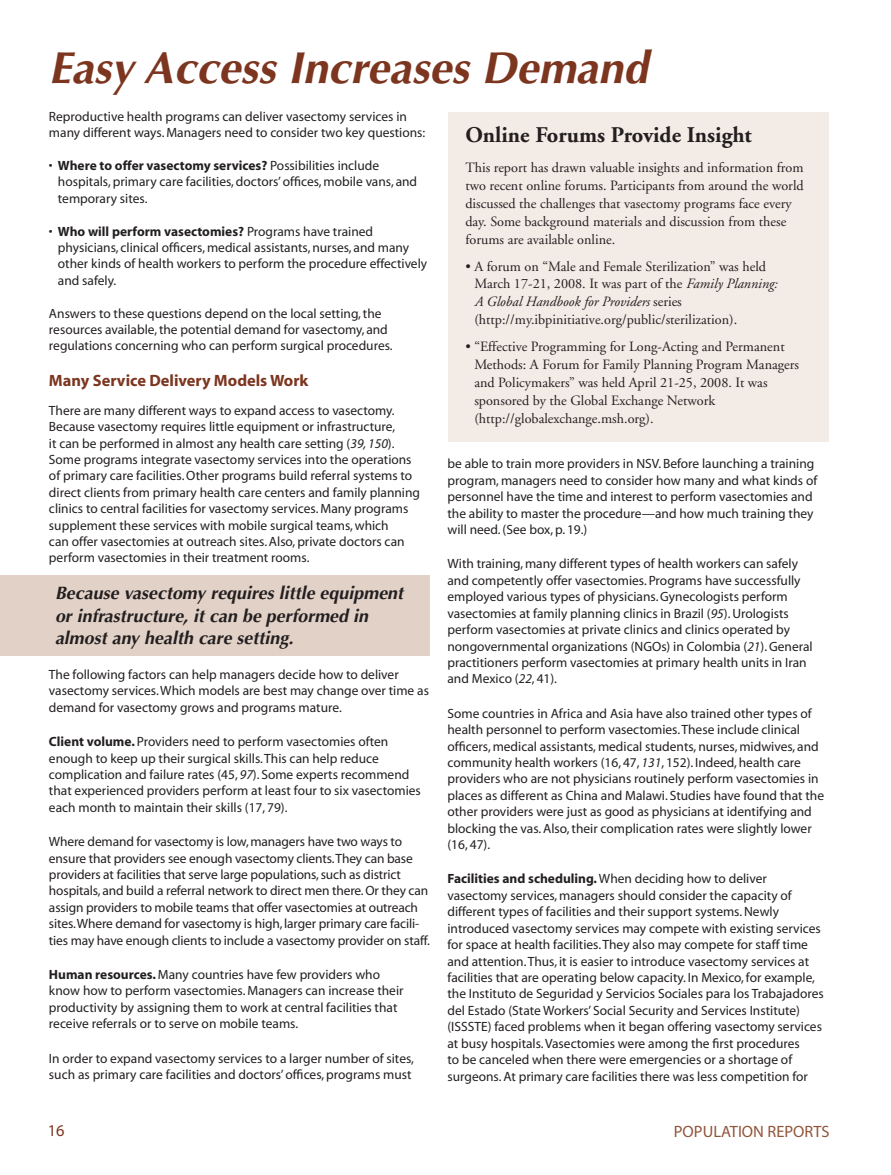
<style>
.page{position:relative;width:891px;height:1175px;background:#fff}
.page>*{position:absolute;margin:0;border:0;box-sizing:border-box;transform-origin:0 0}
.t1{font:italic 700 44.7px "Optima";color:#7c351f}
.t2{font:700 22.35px "Adobe Garamond";color:#231f20}
.t3{font:italic 700 17.85px/22.4px "Optima";color:#231f20}
.t4{font:700 16.35px "Myriad";color:#7c351f}
.t5{font:16.35px "Myriad";color:#91553a}
.t6{font:16.35px "Myriad";color:#7c351f}
.t7{font:14.25px/17.9px "Adobe Garamond";color:#231f20}
.t8{font:13.5px/16.4px "Myriad";color:#231f20}
.s1{font-weight:700}
.s2{font-style:italic}
</style>
<div class="page">
<div style="left:0;top:576px;width:429px;height:80px;background:#e1d1c7"></div>
<div style="left:448px;top:113px;width:380px;height:329px;background:#f2ebe6"></div>
<h1 class="t1" style="left:49px;top:49px;width:601px">Easy Access Increases Demand</h1>
<p class="t8" style="left:49px;top:109px;width:378px">Reproductive health programs can deliver vasectomy services in many different ways. Managers need to consider two key questions:</p>
<p class="t8" style="left:58px;top:158px;width:361px;text-indent:-9px">• <span class="s1">Where to offer vasectomy services?</span> Possibilities include hospitals, primary care facilities, doctors’ offices, mobile vans, and temporary sites.</p>
<p class="t8" style="left:58px;top:224px;width:371px;text-indent:-9px">• <span class="s1">Who will perform vasectomies?</span> Programs have trained physicians, clinical officers, medical assistants, nurses, and many other kinds of health workers to perform the procedure effectively and safely.</p>
<p class="t8" style="left:49px;top:306px;width:345px">Answers to these questions depend on the local setting, the resources available, the potential demand for vasectomy, and regulations concerning who can perform surgical procedures.</p>
<p class="t4" style="left:49px;top:375px;width:261px">Many Service Delivery Models Work</p>
<p class="t8" style="left:49px;top:403px;width:373px">There are many different ways to expand access to vasectomy.<br>Because vasectomy requires little equipment or infrastructure,<br>it can be performed in almost any health care setting (<span class="s2">39, 150</span>).<br>Some programs integrate vasectomy services into the operations of primary care facilities. Other programs build referral systems to direct clients from primary health care centers and family planning clinics to central facilities for vasectomy services. Many programs supplement these services with mobile surgical teams, which<br>can offer vasectomies at outreach sites. Also, private doctors can perform vasectomies in their treatment rooms.</p>
<h2 class="t2" style="left:465px;top:126px;width:288px">Online Forums Provide Insight</h2>
<p class="t7" style="left:465px;top:160px;width:340px">This report has drawn valuable insights and information from two recent online forums. Participants from around the world discussed the challenges that vasectomy programs face every day. Some background materials and discussion from these forums are available online.</p>
<p class="t7" style="left:474px;top:258px;width:305px;text-indent:-9px">• A forum on “Male and Female Sterilization” was held March 17-21, 2008. It was part of the <span class="s2">Family Planning:<br>A Global Handbook for Providers</span> series (http://my.ibpinitiative.org/public/sterilization).</p>
<p class="t7" style="left:474px;top:339px;width:326px;text-indent:-9px">• “Effective Programming for Long-Acting and Permanent Methods: A Forum for Family Planning Program Managers and Policymakers” was held April 21-25, 2008. It was sponsored by the Global Exchange Network (http://globalexchange.msh.org).</p>
<p class="t8" style="left:448px;top:457px;width:371px">be able to train more providers in NSV. Before launching a training program, managers need to consider how many and what kinds of personnel have the time and interest to perform vasectomies and the ability to master the procedure—and how much training they will need. (See box, p. 19.)</p>
<p class="t8" style="left:448px;top:557px;width:367px">With training, many different types of health workers can safely and competently offer vasectomies. Programs have successfully employed various types of physicians. Gynecologists perform vasectomies at family planning clinics in Brazil (<span class="s2">95</span>). Urologists perform vasectomies at private clinics and clinics operated by nongovernmental organizations (NGOs) in Colombia (<span class="s2">21</span>). General practitioners perform vasectomies at primary health units in Iran and Mexico (<span class="s2">22</span>, 41).</p>
<p class="t8" style="left:448px;top:706px;width:378px">Some countries in Africa and Asia have also trained other types of health personnel to perform vasectomies. These include clinical officers, medical assistants, medical students, nurses, midwives, and community health workers (16, 47, <span class="s2">131</span>, 152). Indeed, health care providers who are not physicians routinely perform vasectomies in places as different as China and Malawi. Studies have found that the other providers were just as good as physicians at identifying and blocking the vas. Also, their complication rates were slightly lower (16, 47).</p>
<p class="t8" style="left:448px;top:871px;width:378px"><span class="s1">Facilities and scheduling.</span> When deciding how to deliver vasectomy services, managers should consider the capacity of different types of facilities and their support systems. Newly introduced vasectomy services may compete with existing services for space at health facilities. They also may compete for staff time and attention. Thus, it is easier to introduce vasectomy services at facilities that are operating below capacity. In Mexico, for example, the Instituto de Seguridad y Servicios Sociales para los Trabajadores del Estado (State Workers’ Social Security and Services Institute) (ISSSTE) faced problems when it began offering vasectomy services at busy hospitals. Vasectomies were among the first procedures<br>to be canceled when there were emergencies or a shortage of surgeons. At primary care facilities there was less competition for</p>
<h3 class="t3" style="left:55px;top:584px;width:350px">Because vasectomy requires little equipment or infrastructure, it can be performed in almost any health care setting.</h3>
<p class="t8" style="left:49px;top:667px;width:381px">The following factors can help managers decide how to deliver vasectomy services. Which models are best may change over time as demand for vasectomy grows and programs mature.</p>
<p class="t8" style="left:49px;top:734px;width:373px"><span class="s1">Client volume.</span> Providers need to perform vasectomies often enough to keep up their surgical skills. This can help reduce complication and failure rates (45, <span class="s2">97</span>). Some experts recommend that experienced providers perform at least four to six vasectomies each month to maintain their skills (17, 79).</p>
<p class="t8" style="left:49px;top:834px;width:382px">Where demand for vasectomy is low, managers have two ways to ensure that providers see enough vasectomy clients. They can base providers at facilities that serve large populations, such as district hospitals, and build a referral network to direct men there. Or they can assign providers to mobile teams that offer vasectomies at outreach sites. Where demand for vasectomy is high, larger primary care facili&shy;ties may have enough clients to include a vasectomy provider on staff.</p>
<p class="t8" style="left:49px;top:967px;width:356px"><span class="s1">Human resources.</span> Many countries have few providers who know how to perform vasectomies. Managers can increase their productivity by assigning them to work at central facilities that receive referrals or to serve on mobile teams.</p>
<p class="t8" style="left:49px;top:1051px;width:366px">In order to expand vasectomy services to a larger number of sites, such as primary care facilities and doctors’ offices, programs must</p>
<p class="t6" style="left:48px;top:1124px;width:18px">16</p>
<p class="t5" style="left:674px;top:1125px;width:157px">POPULATION REPORTS</p>
</div>
